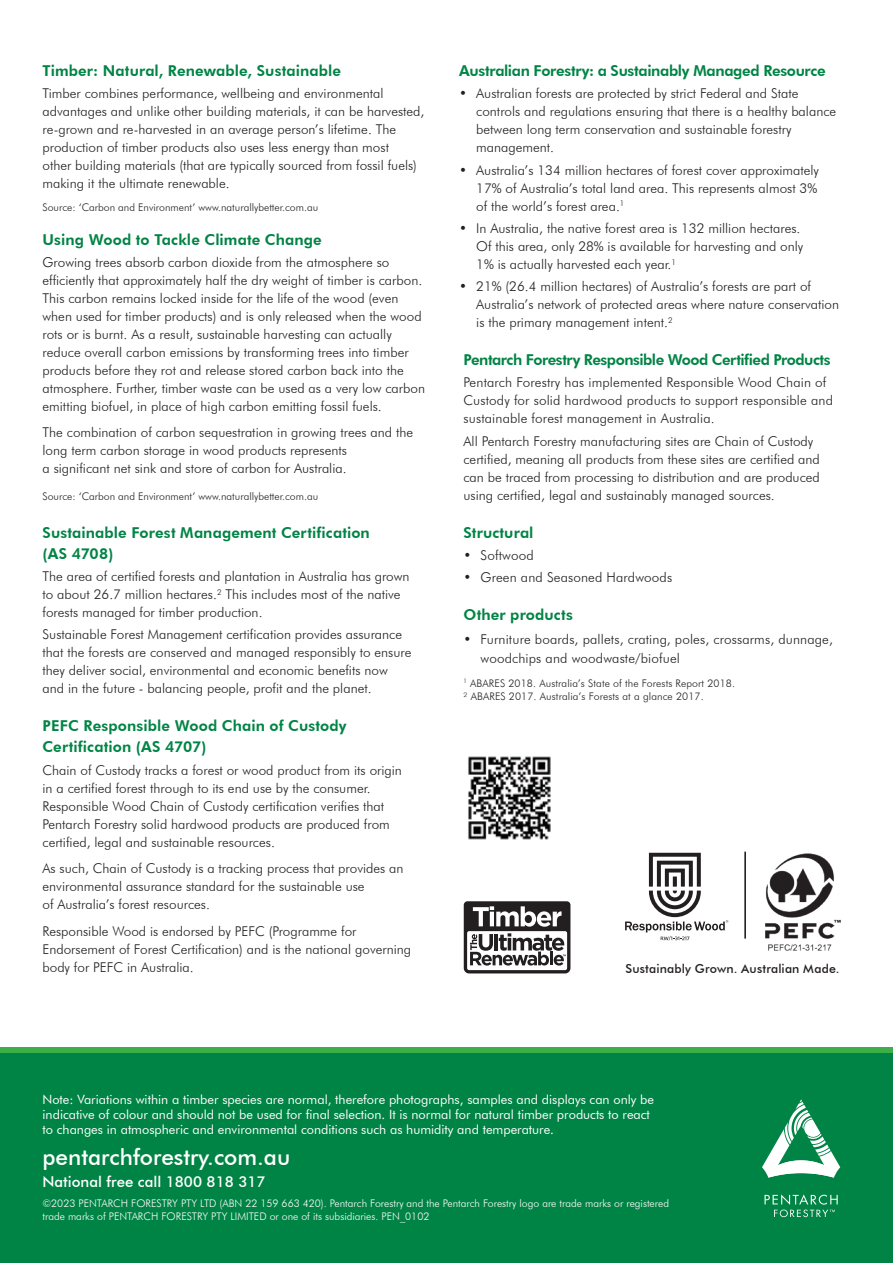
<style>
.page{position:relative;width:893px;height:1263px;background:#fff}
.page>*{position:absolute;margin:0;border:0;box-sizing:border-box;transform-origin:0 0}
.t1{font:500 22.5px "Futura BT";color:#fff}
.t2{font:800 15px/21px "Futura BT";letter-spacing:.005em;color:#008445}
.t3{font:800 15px "Futura BT";letter-spacing:-.03em;color:#008445}
.t4{font:800 15px "Futura BT";letter-spacing:-.02em;color:#008445}
.t5{font:500 15px "Futura BT";color:#fff}
.t6{font:300 13.5px/18px "Futura BT";color:#231f20}
.t7{font:12.75px/15.3px "Futura BT";color:#fff}
.t8{font:500 12.3px "Futura BT";letter-spacing:.015em;color:#231f20}
.t9{font:300 10.5px/13.5px "Futura BT";color:#231f20}
.t10{font:300 10.5px/13.5px "Futura BT";color:#fff}
</style>
<div class="page">
<div style="left:0;top:1052px;width:893px;height:211px;background:#008445"></div>
<div style="left:0;top:1047px;width:893px;height:5px;background:#3daf49"></div>
<svg style="left:464px;top:901px;width:106px;height:72px"></svg>
<img style="left:766px;top:853px;width:75px;height:98px">
<svg style="left:625px;top:853px;width:103px;height:87px"></svg>
<hr style="left:744px;top:852px;width:2px;height:86px;background:#231f20">
<svg style="left:762px;top:1099px;width:78px;height:79px"></svg>
<svg style="left:764px;top:1194px;width:74px;height:23px"></svg>
<img style="left:468px;top:756px;width:83px;height:84px">
<p class="t2" style="left:43px;top:60px;width:300px">Timber: Natural, Renewable, Sustainable</p>
<p class="t6" style="left:43px;top:85px;width:383px">Timber combines performance, wellbeing and environmental advantages and unlike other building materials, it can be harvested, re-grown and re-harvested in an average person’s lifetime. The production of timber products also uses less energy than most<br>other building materials (that are typically sourced from fossil fuels) making it the ultimate renewable.</p>
<p class="t9" style="left:43px;top:200px;width:277px">Source: ‘Carbon and Environment’ www.naturallybetter.com.au</p>
<p class="t2" style="left:43px;top:229px;width:281px">Using Wood to Tackle Climate Change</p>
<p class="t6" style="left:43px;top:253px;width:384px">Growing trees absorb carbon dioxide from the atmosphere so efficiently that approximately half the dry weight of timber is carbon.<br>This carbon remains locked inside for the life of the wood (even when used for timber products) and is only released when the wood rots or is burnt. As a result, sustainable harvesting can actually reduce overall carbon emissions by transforming trees into timber products before they rot and release stored carbon back into the atmosphere. Further, timber waste can be used as a very low carbon emitting biofuel, in place of high carbon emitting fossil fuels.</p>
<p class="t6" style="left:43px;top:423px;width:372px">The combination of carbon sequestration in growing trees and the long term carbon storage in wood products represents<br>a significant net sink and store of carbon for Australia.</p>
<p class="t9" style="left:43px;top:489px;width:277px">Source: ‘Carbon and Environment’ www.naturallybetter.com.au</p>
<p class="t2" style="left:43px;top:522px;width:329px">Sustainable Forest Management Certification (AS 4708)</p>
<p class="t6" style="left:43px;top:567px;width:369px">The area of certified forests and plantation in Australia has grown to about 26.7 million hectares.<sup>2</sup> This includes most of the native forests managed for timber production.</p>
<p class="t6" style="left:43px;top:625px;width:370px">Sustainable Forest Management certification provides assurance that the forests are conserved and managed responsibly to ensure they deliver social, environmental and economic benefits now and in the future - balancing people, profit and the planet.</p>
<p class="t2" style="left:43px;top:715px;width:306px">PEFC Responsible Wood Chain of Custody<br>Certification (AS 4707)</p>
<p class="t6" style="left:43px;top:761px;width:361px">Chain of Custody tracks a forest or wood product from its origin in a certified forest through to its end use by the consumer.<br>Responsible Wood Chain of Custody certification verifies that Pentarch Forestry solid hardwood products are produced from certified, legal and sustainable resources.</p>
<p class="t6" style="left:43px;top:859px;width:363px">As such, Chain of Custody is a tracking process that provides an environmental assurance standard for the sustainable use<br>of Australia’s forest resources.</p>
<p class="t6" style="left:43px;top:922px;width:370px">Responsible Wood is endorsed by PEFC (Programme for<br>Endorsement of Forest Certification) and is the national governing body for PEFC in Australia.</p>
<p class="t4" style="left:459px;top:62px;width:368px">Australian Forestry: a Sustainably Managed Resource</p>
<p class="t6" style="left:476px;top:85px;width:361px;text-indent:-17px">• Australian forests are protected by strict Federal and State controls and regulations ensuring that there is a healthy balance between long term conservation and sustainable forestry management.</p>
<p class="t6" style="left:476px;top:161px;width:344px;text-indent:-17px">• Australia’s 134 million hectares of forest cover approximately<br>17% of Australia’s total land area. This represents almost 3% of the world’s forest area.<sup>1</sup></p>
<p class="t6" style="left:476px;top:219px;width:329px;text-indent:-17px">• In Australia, the native forest area is 132 million hectares.<br>Of this area, only 28% is available for harvesting and only<br>1% is actually harvested each year.<sup>1</sup></p>
<p class="t6" style="left:476px;top:277px;width:364px;text-indent:-17px">• 21% (26.4 million hectares) of Australia’s forests are part of<br>Australia’s network of protected areas where nature conservation is the primary management intent.<sup>2</sup></p>
<p class="t3" style="left:463px;top:351px;width:369px">Pentarch Forestry Responsible Wood Certified Products</p>
<p class="t6" style="left:463px;top:373px;width:371px">Pentarch Forestry has implemented Responsible Wood Chain of<br>Custody for solid hardwood products to support responsible and sustainable forest management in Australia.</p>
<p class="t6" style="left:463px;top:432px;width:358px">All Pentarch Forestry manufacturing sites are Chain of Custody certified, meaning all products from these sites are certified and can be traced from processing to distribution and are produced using certified, legal and sustainably managed sources.</p>
<p class="t2" style="left:463px;top:522px;width:71px">Structural</p>
<p class="t6" style="left:463px;top:546px;width:72px">• Softwood</p>
<p class="t6" style="left:463px;top:568px;width:210px">• Green and Seasoned Hardwoods</p>
<p class="t2" style="left:463px;top:604px;width:111px">Other products</p>
<p class="t6" style="left:480px;top:629px;width:354px;line-height:19.5px;text-indent:-17px">• Furniture boards, pallets, crating, poles, crossarms, dunnage, woodchips and woodwaste/biofuel</p>
<p class="t9" style="left:463px;top:676px;width:273px"><sup>1</sup> ABARES 2018. Australia’s State of the Forests Report 2018.<br>² ABARES 2017. Australia’s Forests at a glance 2017.</p>
<p class="t8" style="left:625px;top:962px;width:216px">Sustainably Grown. Australian Made.</p>
<p class="t7" style="left:43px;top:1091px;width:613px">Note: Variations within a timber species are normal, therefore photographs, samples and displays can only be indicative of colour and should not be used for final selection. It is normal for natural timber products to react to changes in atmospheric and environmental conditions such as humidity and temperature.</p>
<h1 class="t1" style="left:43px;top:1143px;width:249px">pentarchforestry.com.au</h1>
<p class="t5" style="left:43px;top:1172px;width:224px">National free call 1800 818 317</p>
<p class="t10" style="left:43px;top:1196px;width:628px">©2023 PENTARCH FORESTRY PTY LTD (ABN 22 159 663 420). Pentarch Forestry and the Pentarch Forestry logo are trade marks or registered trade marks of PENTARCH FORESTRY PTY LIMITED or one of its subsidiaries. PEN_0102</p>
</div>
